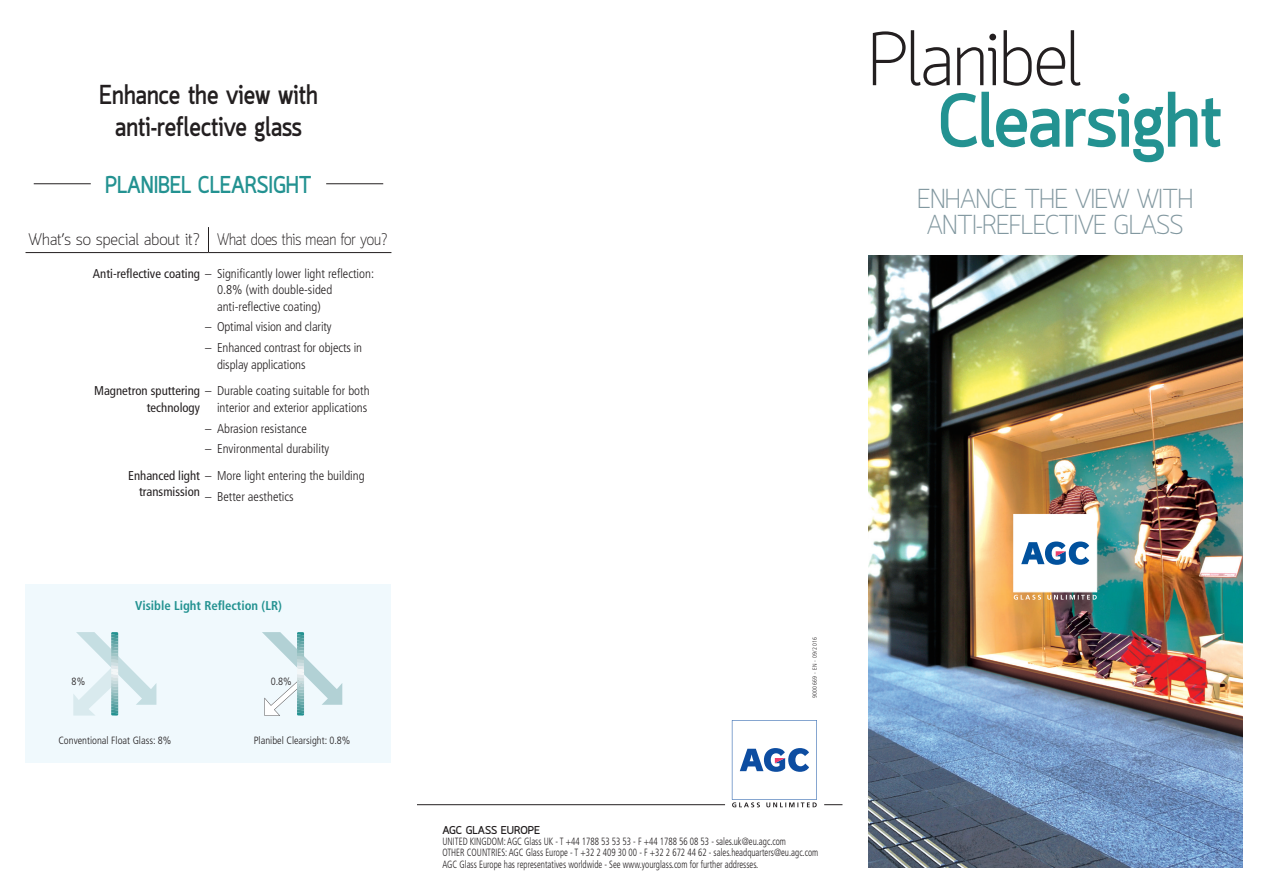
<style>
.page{position:relative;width:1268px;height:893px;background:#fff}
.page>*{position:absolute;margin:0;border:0;box-sizing:border-box;transform-origin:0 0}
.t1{font:700 75px/61.5px "Quark";letter-spacing:-.015em;color:#239291}
.t2{font:300 27px/26.2px "Quark";letter-spacing:-.03em;color:#8298a0;text-align:center}
.titre_1_28{font:700 27px/31.5px "Quark";color:#231f20;text-align:center;scale:.9 1}
.titre_1_28-2{font:700 24px "Quark";letter-spacing:-.01em;color:#239291;scale:.9 1}
.titre_2_12{font:300 16.5px "Quark";letter-spacing:-.01em;color:#231f20}
.titre_2_12-2{font:300 16.5px "Quark";letter-spacing:-.01em;color:#231f20;scale:.9 1}
.t3{font:300 condensed 12.75px/16.5px "Frutiger LT Std";color:#231f20}
.t4{font:700 condensed 12.75px "Frutiger LT Std";color:#239291}
.titre_2_12-3{font:700 11.25px "Quark";color:#231f20}
.titre_2_12-4{font:300 condensed 10.5px "Frutiger LT Std";color:#231f20;scale:.85 1}
.titre_2_12-5{font:300 condensed 10.5px "Frutiger LT Std";color:#231f20}
.titre_2_12-6{font:300 condensed 6px "Frutiger LT Std";letter-spacing:.05em;color:#231f20}
.s1{font-weight:400}
.s2{font-weight:300;color:#231f20}
</style>
<div class="page">
<img style="left:868px;top:255px;width:374px;height:612px">
<svg style="left:824px;top:804px;width:18px;height:1px"></svg>
<hr style="left:417px;top:804px;width:308px;height:1px;background:#231f20">
<svg style="left:731px;top:720px;width:85px;height:87px"></svg>
<div style="left:1013px;top:514px;width:83px;height:78px;background:#fff;border:1px solid #fff"></div>
<svg style="left:1021px;top:541px;width:67px;height:24px"></svg>
<svg style="left:1013px;top:595px;width:83px;height:5px"></svg>
<hr style="left:26px;top:252px;width:174px;height:1px;background:#231f20">
<svg style="left:200px;top:227px;width:17px;height:26px"></svg>
<hr style="left:217px;top:252px;width:174px;height:1px;background:#231f20">
<div style="left:26px;top:585px;width:365px;height:178px;background:#f0f9fd"></div>
<svg style="left:73px;top:632px;width:83px;height:84px"></svg>
<svg style="left:262px;top:632px;width:80px;height:84px"></svg>
<hr style="left:34px;top:183px;width:57px;height:1px;background:#231f20">
<hr style="left:326px;top:183px;width:57px;height:1px;background:#231f20">
<p class="titre_1_28" style="left:99px;top:82px;width:244px">Enhance the view with anti-reflective glass</p>
<p class="titre_1_28-2" style="left:105px;top:171px;width:231px">PLANIBEL CLEARSIGHT</p>
<p class="titre_2_12" style="left:29px;top:230px;width:173px">What’s so special about it?</p>
<p class="titre_2_12-2" style="left:217px;top:230px;width:191px">What does this mean for you?</p>
<p class="t3" style="left:93px;top:265px;width:282px"><span class="s1">Anti-reflective coating</span> – Significantly lower light reflection:</p>
<p class="t3" style="left:217px;top:282px;width:117px">0.8% (with double-sided anti-reflective coating)</p>
<p class="t3" style="left:205px;top:319px;width:128px">– Optimal vision and clarity</p>
<p class="t3" style="left:205px;top:340px;width:158px">– Enhanced contrast for objects in</p>
<p class="t3" style="left:217px;top:356px;width:90px">display applications</p>
<p class="t3" style="left:147px;top:383px;width:224px;text-indent:-53px"><span class="s1">Magnetron sputtering</span> – Durable coating suitable for both <span class="s1">technology</span></p>
<p class="t3" style="left:205px;top:420px;width:103px">– Abrasion resistance</p>
<p class="t3" style="left:205px;top:441px;width:125px">– Environmental durability</p>
<p class="t3" style="left:217px;top:399px;width:152px">interior and exterior applications</p>
<p class="t3" style="left:139px;top:467px;width:227px;text-indent:-11px"><span class="s1">Enhanced light</span> – More light entering the building <span class="s1">transmission</span></p>
<p class="t3" style="left:205px;top:488px;width:90px">– Better aesthetics</p>
<p class="t4" style="left:135px;top:598px;width:148px">Visible Light Reflection (LR)</p>
<p class="titre_2_12-5" style="left:72px;top:676px;width:15px">8%</p>
<p class="titre_2_12-5" style="left:271px;top:676px;width:23px">0.8%</p>
<p class="titre_2_12-5" style="left:58px;top:735px;width:114px">Conventional Float Glass: 8%</p>
<p class="titre_2_12-5" style="left:253px;top:735px;width:98px">Planibel Clearsight: 0.8%</p>
<p class="t1" style="left:937px;top:35px;width:286px;text-indent:-70px"><span class="s2">Planibel<br></span>Clearsight</p>
<p class="t2" style="left:916px;top:187px;width:278px">ENHANCE THE VIEW WITH<br>ANTI-REFLECTIVE GLASS</p>
<p class="titre_2_12-6" style="left:811px;top:698px;width:62px;rotate:-90deg">9000669 - EN - 09/2016</p>
<p class="titre_2_12-3" style="left:442px;top:823px;width:99px">AGC GLASS EUROPE</p>
<p class="titre_2_12-4" style="left:442px;top:835px;width:405px">UNITED KINGDOM: AGC Glass UK - T +44 1788 53 53 53 - F +44 1788 56 08 53 - sales.uk@eu.agc.com</p>
<p class="titre_2_12-4" style="left:442px;top:847px;width:443px">OTHER COUNTRIES: AGC Glass Europe - T +32 2 409 30 00 - F +32 2 672 44 62 - sales.headquarters@eu.agc.com</p>
<p class="titre_2_12-4" style="left:442px;top:858px;width:373px">AGC Glass Europe has representatives worldwide - See www.yourglass.com for further addresses.</p>
</div>
